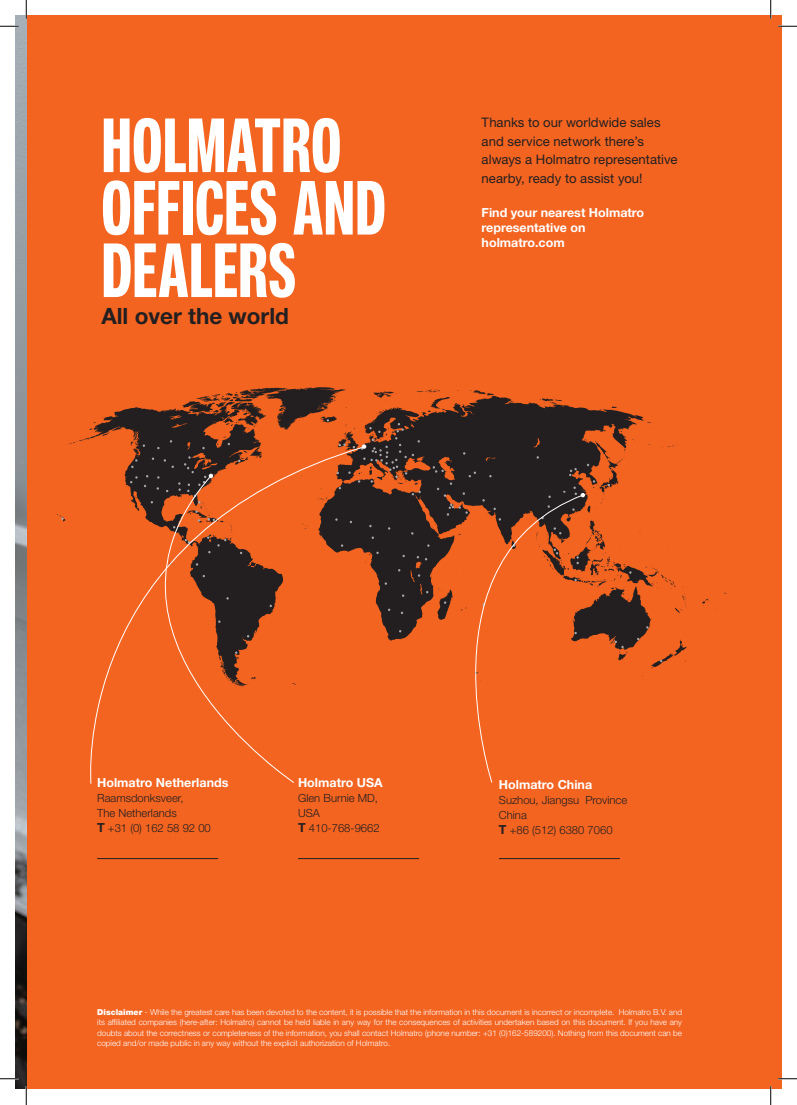
<style>
.page{position:relative;width:797px;height:1105px;background:#fff}
.page>*{position:absolute;margin:0;border:0;box-sizing:border-box;transform-origin:0 0}
.t1{font:700 75px/62.5px "Neue Helvetica Pro 79 Cm";letter-spacing:.01em;color:#fff}
.t2{font:700 22.5px "Helvetica Neue LT Std";color:#231f20}
.t3{font:13.12px/18.8px "Helvetica Neue LT Std";color:#231f20}
.t4{font:700 12.5px/15px "Helvetica Neue LT Std";color:#fff}
.t5{font:300 11.25px/15px "Helvetica Neue LT Std";color:#231f20}
.t6{font:300 8.12px/10.6px "Helvetica Neue LT Std";color:#fff;text-align:justify}
.s1{font-weight:700;font-size:12.5px}
.s2{font-weight:900}
</style>
<div class="page">
<div style="left:26px;top:16px;width:755px;height:1073px;background:#f36421"></div>
<svg style="left:56px;top:387px;width:671px;height:293px"></svg>
<svg style="left:61px;top:419px;width:601px;height:243px"></svg>
<svg style="left:70px;top:446px;width:296px;height:338px"></svg>
<svg style="left:419px;top:494px;width:164px;height:289px"></svg>
<hr style="left:97px;top:858px;width:121px;height:1px;background:#231f20">
<hr style="left:298px;top:858px;width:121px;height:1px;background:#231f20">
<hr style="left:499px;top:858px;width:121px;height:1px;background:#231f20">
<img style="left:16px;top:16px;width:10px;height:1072px">
<svg style="left:0;top:25px;width:19px;height:2px"></svg>
<svg style="left:778px;top:25px;width:19px;height:2px"></svg>
<svg style="left:0;top:1078px;width:19px;height:1px"></svg>
<svg style="left:778px;top:1078px;width:19px;height:1px"></svg>
<svg style="left:25px;top:0;width:2px;height:19px"></svg>
<svg style="left:25px;top:1086px;width:2px;height:19px"></svg>
<svg style="left:770px;top:0;width:1px;height:19px"></svg>
<svg style="left:770px;top:1086px;width:1px;height:19px"></svg>
<h1 class="t1" style="left:102px;top:114px;width:285px">HOLMATRO<br>OFFICES AND<br>DEALERS</h1>
<h2 class="t2" style="left:101px;top:302px;width:189px">All over the world</h2>
<h3 class="t3" style="left:481px;top:113px;width:197px">Thanks to our worldwide sales and service network there’s always a Holmatro representative nearby, ready to assist you!</h3>
<h3 class="t4" style="left:481px;top:205px;width:164px">Find your nearest Holmatro representative on holmatro.com</h3>
<h3 class="t4" style="left:97px;top:775px;width:133px">Holmatro Netherlands</h3>
<h3 class="t5" style="left:97px;top:790px;width:115px">Raamsdonksveer,<br>The Netherlands<br><span class="s1">T</span> +31 (0) 162 58 92 00</h3>
<h3 class="t4" style="left:298px;top:775px;width:86px">Holmatro USA</h3>
<h3 class="t5" style="left:298px;top:790px;width:83px">Glen Burnie MD,<br>USA<br><span class="s1">T</span> 410-768-9662</h3>
<h3 class="t4" style="left:499px;top:777px;width:95px">Holmatro China</h3>
<h3 class="t5" style="left:499px;top:792px;width:130px">Suzhou, Jiangsu Province<br>China<br><span class="s1">T</span> +86 (512) 6380 7060</h3>
<p class="t6" style="left:97px;top:1006px;width:586px"><span class="s2">Disclaimer</span> - While the greatest care has been devoted to the content, it is possible that the information in this document is incorrect or incomplete. Holmatro B.V. and its affiliated companies (here-after: Holmatro) cannot be held liable in any way for the consequences of activities undertaken based on this document. If you have any doubts about the correctness or completeness of the information, you shall contact Holmatro (phone number: +31 (0)162-589200). Nothing from this document can be copied and/or made public in any way without the explicit authorization of Holmatro.</p>
</div>
